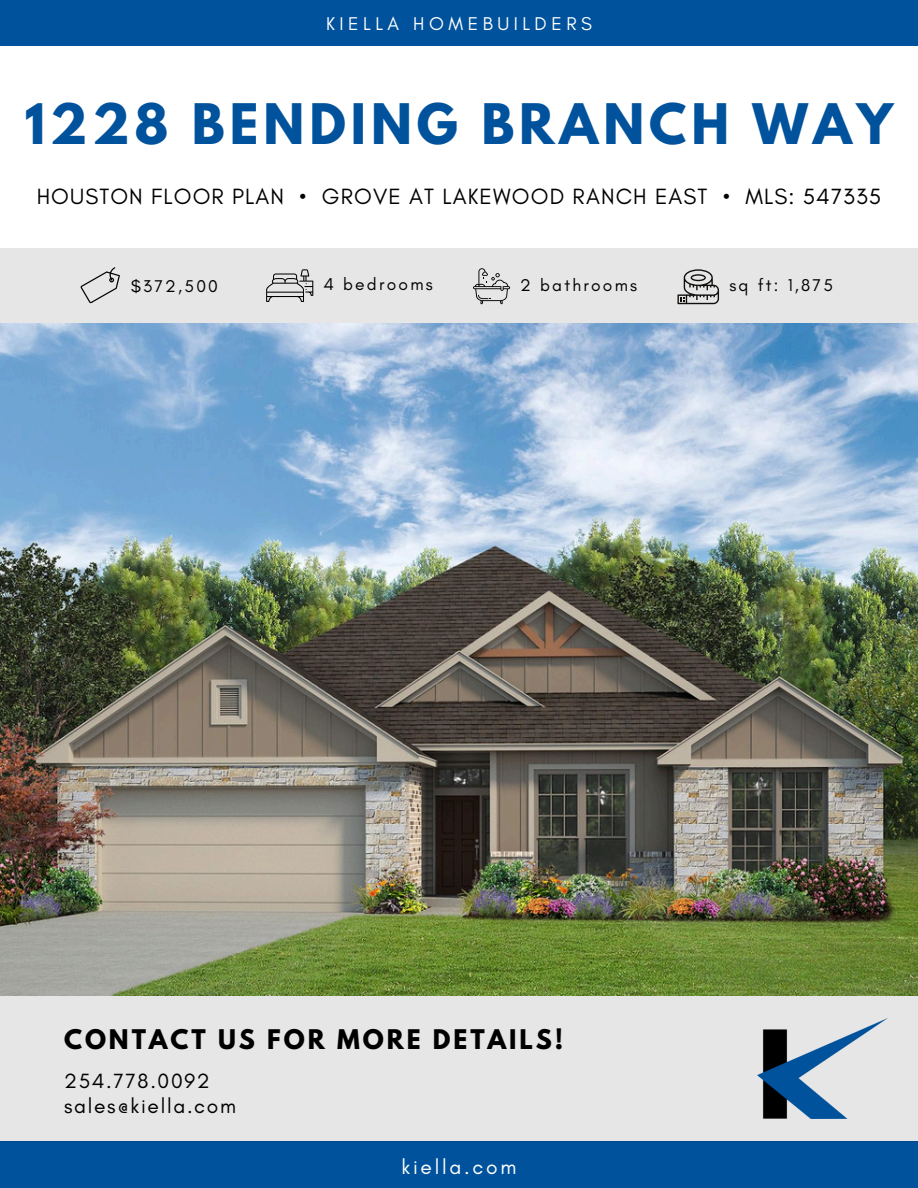
<style>
.page{position:relative;width:918px;height:1188px;background:#fff}
.page>*{position:absolute;margin:0;border:0;box-sizing:border-box;transform-origin:0 0}
.t1{font:700 49.5px "League Spartan";letter-spacing:.1em;color:#00529c}
.t2{font:700 24px "League Spartan";letter-spacing:.12em;color:#000}
.t3{font:22.5px "Glacial Indifference";letter-spacing:.05em;color:#000}
.t4{font:21px/25.8px "Glacial Indifference";letter-spacing:.08em;color:#000}
.t5{font:21px "Glacial Indifference";letter-spacing:.13em;color:#fff}
.t6{font:18.9px "Glacial Indifference";letter-spacing:.24em;color:#fff}
.t7{font:17.4px "Glacial Indifference";letter-spacing:.13em;color:#000}
</style>
<div class="page">
<div style="left:0;top:1141px;width:918px;height:47px;background:#00529c"></div>
<div style="left:0;top:995px;width:918px;height:146px;background:#e6e6e6"></div>
<img style="left:757px;top:1018px;width:131px;height:100px">
<div style="left:0;top:248px;width:918px;height:76px;background:#e6e6e6"></div>
<svg style="left:266px;top:269px;width:47px;height:33px"></svg>
<svg style="left:473px;top:268px;width:37px;height:36px"></svg>
<svg style="left:677px;top:269px;width:42px;height:35px"></svg>
<svg style="left:81px;top:267px;width:39px;height:36px"></svg>
<img style="left:0;top:324px;width:918px;height:671px">
<div style="left:0;top:0;width:918px;height:46px;background:#00529c"></div>
<p class="t6" style="left:326px;top:12px;width:267px">KIELLA HOMEBUILDERS</p>
<p class="t1" style="left:25px;top:99px;width:870px">1228 BENDING BRANCH WAY</p>
<p class="t3" style="left:37px;top:183px;width:846px">HOUSTON FLOOR PLAN • GROVE AT LAKEWOOD RANCH EAST • MLS: 547335</p>
<h5 class="t7" style="left:131px;top:275px;width:89px">$372,500</h5>
<h1 class="t7" style="left:323px;top:274px;width:111px">4 bedrooms</h1>
<h3 class="t7" style="left:520px;top:275px;width:118px">2 bathrooms</h3>
<p class="t7" style="left:729px;top:275px;width:105px">sq ft: 1,875</p>
<p class="t2" style="left:64px;top:1027px;width:501px">CONTACT US FOR MORE DETAILS!</p>
<p class="t4" style="left:64px;top:1067px;width:174px">254.778.0092 sales@kiella.com</p>
<p class="t5" style="left:402px;top:1154px;width:116px">kiella.com</p>
</div>
